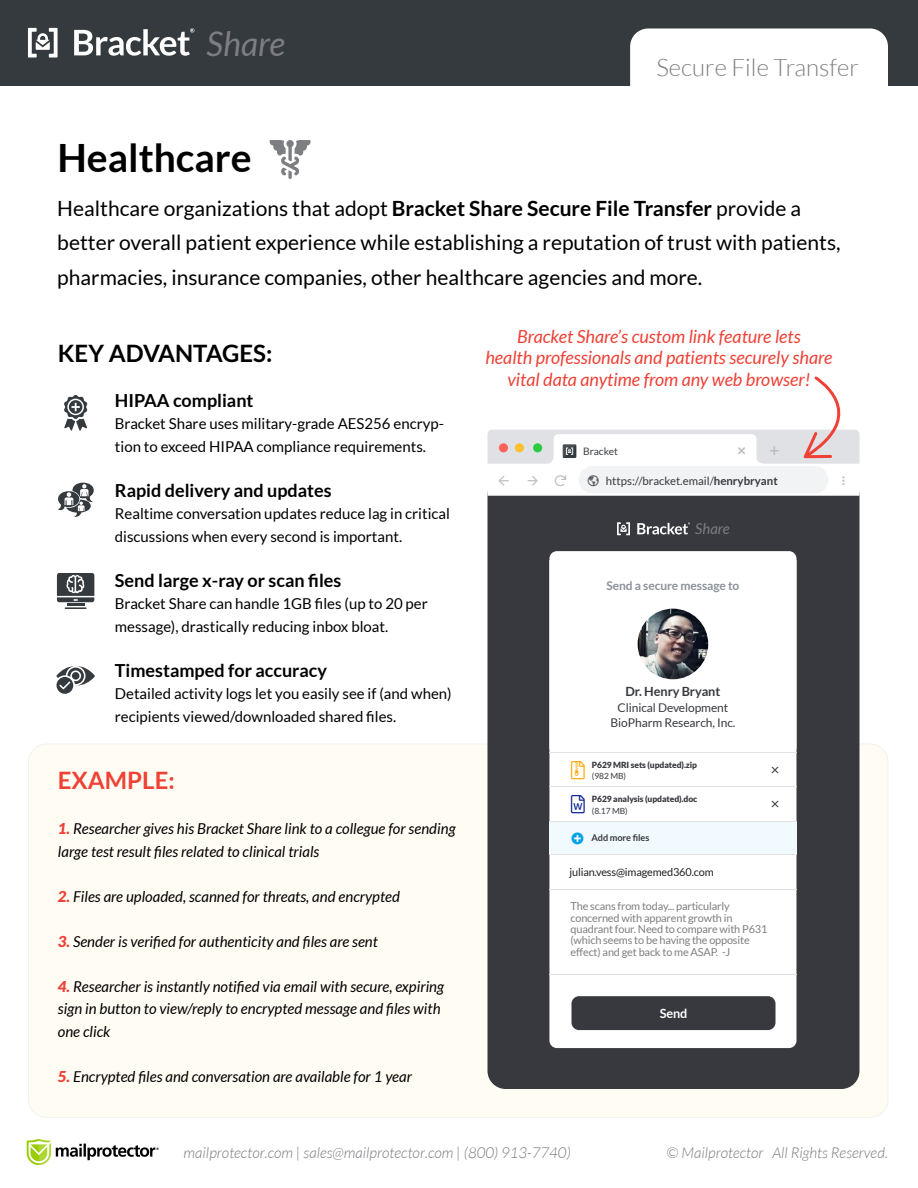
<style>
.page{position:relative;width:918px;height:1188px;background:#fff}
.page>*{position:absolute;margin:0;border:0;box-sizing:border-box;transform-origin:0 0}
.t1{font:700 39px "Lato";color:#000}
.t2{font:italic 33.9px "Lato";color:#7d7e81}
.t3{font:300 24px "Lato";color:#7d7e81}
.t4{font:700 24px "Lato";color:#000}
.t5{font:700 24px "Lato";color:#ef4136}
.t6{font:21px/34.5px "Lato";color:#000}
.t7{font:italic 18px/21.6px "Lato";color:#ef4136;text-align:center}
.t8{font:700 18px "Lato";color:#000}
.t9{font:italic 15px/22.5px "Lato";color:#000}
.t10{font:15px/22.5px "Lato";color:#000}
.t11{font:italic 300 15px "Lato";color:#7a7a80}
.t12{font:italic 14.85px "Lato";color:#7d7e81}
.t13{font:700 12.75px "Lato";letter-spacing:-.005em;color:#37393e}
.t14{font:700 12.75px "Lato";color:#fff}
.t15{font:12px/15.6px "Lato";letter-spacing:-.005em;color:#37393e;text-align:center}
.t16{font:700 12px "Lato";letter-spacing:-.005em;color:#8c919b}
.t17{font:11.4px "Lato";color:#37393e}
.t18{font:10.95px/11.2px "Lato";letter-spacing:-.015em;color:#7f7f7f}
.t19{font:10.95px "Lato";letter-spacing:-.015em;color:#212121}
.t20{font:10.2px "Lato";color:#3c4043}
.t21{font:700 9.15px "Lato";letter-spacing:-.01em;color:#37393e}
.t22{font:900 8.4px "Lato";letter-spacing:-.01em;color:#37393e}
.t23{font:8.4px "Lato";letter-spacing:-.01em;color:#37393e}
.s1{font-weight:700}
.s2{font-weight:900;color:#ef4136}
</style>
<div class="page">
<div style="left:28px;top:744px;width:860px;height:374px;background:#fffdf3;border-radius:18px"></div>
<div style="left:0;top:0;width:918px;height:86px;background:#353a3e"></div>
<svg style="left:28px;top:28px;width:30px;height:30px"></svg>
<svg style="left:74px;top:28px;width:120px;height:28px"></svg>
<div style="left:487px;top:477px;width:372px;height:612px;background:#37393e;border-radius:18px"></div>
<div style="left:549px;top:551px;width:247px;height:497px;background:#fff;border-radius:8px"></div>
<svg style="left:617px;top:522px;width:13px;height:13px"></svg>
<svg style="left:637px;top:522px;width:53px;height:12px"></svg>
<svg style="left:549px;top:560px;width:160px;height:189px"></svg>
<hr style="left:549px;top:752px;width:247px;height:1px;background:#e2e2e2">
<hr style="left:549px;top:787px;width:247px;height:1px;background:#e2e2e2">
<div style="left:550px;top:821px;width:247px;height:34px;background:#f1faff"></div>
<hr style="left:549px;top:821px;width:247px;height:1px;background:#e2e2e2">
<hr style="left:549px;top:854px;width:247px;height:1px;background:#e2e2e2">
<hr style="left:549px;top:889px;width:247px;height:1px;background:#e2e2e2">
<hr style="left:549px;top:974px;width:247px;height:1px;background:#e2e2e2">
<div style="left:572px;top:996px;width:204px;height:34px;background:#37393e;border-radius:8px"></div>
<hr style="left:65px;top:607px;width:22px;height:2px;background:#353a3e">
<svg style="left:57px;top:573px;width:37px;height:33px"></svg>
<svg style="left:56px;top:666px;width:39px;height:28px"></svg>
<svg style="left:270px;top:140px;width:41px;height:39px"></svg>
<svg style="left:64px;top:395px;width:24px;height:36px"></svg>
<svg style="left:58px;top:483px;width:36px;height:34px"></svg>
<div style="left:630px;top:28px;width:258px;height:86px;background:#fff;border-radius:18px"></div>
<img style="left:26px;top:1138px;width:133px;height:28px">
<svg style="left:488px;top:376px;width:372px;height:120px"></svg>
<h2 class="t2" style="left:207px;top:25px;width:80px">Share</h2>
<h3 class="t3" style="left:656px;top:54px;width:204px">Secure File Transfer</h3>
<h1 class="t1" style="left:57px;top:135px;width:196px">Healthcare</h1>
<p class="t6" style="left:57px;top:191px;width:785px">Healthcare organizations that adopt <span class="s1">Bracket Share Secure File Transfer</span> provide a better overall patient experience while establishing a reputation of trust with patients, pharmacies, insurance companies, other healthcare agencies and more.</p>
<h3 class="t4" style="left:58px;top:339px;width:216px">KEY ADVANTAGES:</h3>
<p class="t8" style="left:115px;top:390px;width:140px">HIPAA compliant</p>
<p class="t10" style="left:115px;top:413px;width:331px">Bracket Share uses military-grade AES256 encryp&shy;tion to exceed HIPAA compliance requirements.</p>
<p class="t8" style="left:115px;top:480px;width:218px">Rapid delivery and updates</p>
<p class="t10" style="left:115px;top:503px;width:337px">Realtime conversation updates reduce lag in critical discussions when every second is important.</p>
<p class="t8" style="left:115px;top:570px;width:228px">Send large x-ray or scan files</p>
<p class="t10" style="left:115px;top:593px;width:314px">Bracket Share can handle 1GB files (up to 20 per message), drastically reducing inbox bloat.</p>
<p class="t8" style="left:115px;top:660px;width:214px">Timestamped for accuracy</p>
<p class="t10" style="left:115px;top:683px;width:338px">Detailed activity logs let you easily see if (and when) recipients viewed/downloaded shared files.</p>
<h3 class="t5" style="left:58px;top:767px;width:118px">EXAMPLE:</h3>
<p class="t9" style="left:58px;top:818px;width:399px"><span class="s2">1.</span> Researcher gives his Bracket Share link to a collegue for sending large test result files related to clinical trials</p>
<p class="t9" style="left:58px;top:886px;width:344px"><span class="s2">2.</span> Files are uploaded, scanned for threats, and encrypted</p>
<p class="t9" style="left:58px;top:931px;width:322px"><span class="s2">3.</span> Sender is verified for authenticity and files are sent</p>
<p class="t9" style="left:58px;top:976px;width:388px"><span class="s2">4.</span> Researcher is instantly notified via email with secure, expiring sign in button to view/reply to encrypted message and files with one click</p>
<p class="t9" style="left:58px;top:1066px;width:356px"><span class="s2">5.</span> Encrypted files and conversation are available for 1 year</p>
<p class="t7" style="left:485px;top:326px;width:348px">Bracket Share’s custom link feature lets<br>health professionals and patients securely share vital data anytime from any web browser!</p>
<p class="t20" style="left:583px;top:446px;width:36px">Bracket</p>
<p class="t17" style="left:606px;top:474px;width:173px">https://bracket.email/<span class="s1">henrybryant</span></p>
<p class="t12" style="left:695px;top:521px;width:36px">Share</p>
<p class="t16" style="left:606px;top:579px;width:134px">Send a secure message to</p>
<p class="t13" style="left:626px;top:684px;width:96px">Dr. Henry Bryant</p>
<p class="t15" style="left:611px;top:700px;width:126px">Clinical Development<br>BioPharm Research, Inc.</p>
<p class="t22" style="left:592px;top:760px;width:107px">P629 MRI sets (updated).zip</p>
<p class="t23" style="left:592px;top:771px;width:36px">(982 MB)</p>
<p class="t22" style="left:592px;top:794px;width:107px">P629 analysis (updated).doc</p>
<p class="t23" style="left:592px;top:806px;width:37px">(8.17 MB)</p>
<p class="t21" style="left:591px;top:833px;width:59px">Add more files</p>
<p class="t19" style="left:570px;top:866px;width:146px">julian.vess@imagemed360.com</p>
<p class="t18" style="left:571px;top:901px;width:198px">The scans from today... particularly concerned with apparent growth in quadrant four. Need to compare with P631 (which seems to be having the opposite effect) and get back to me ASAP. -J</p>
<p class="t14" style="left:660px;top:1006px;width:29px">Send</p>
<p class="t11" style="left:184px;top:1145px;width:389px">mailprotector.com | sales@mailprotector.com | (800) 913-7740)</p>
<p class="t11" style="left:667px;top:1145px;width:223px">© Mailprotector All Rights Reserved.</p>
</div>
